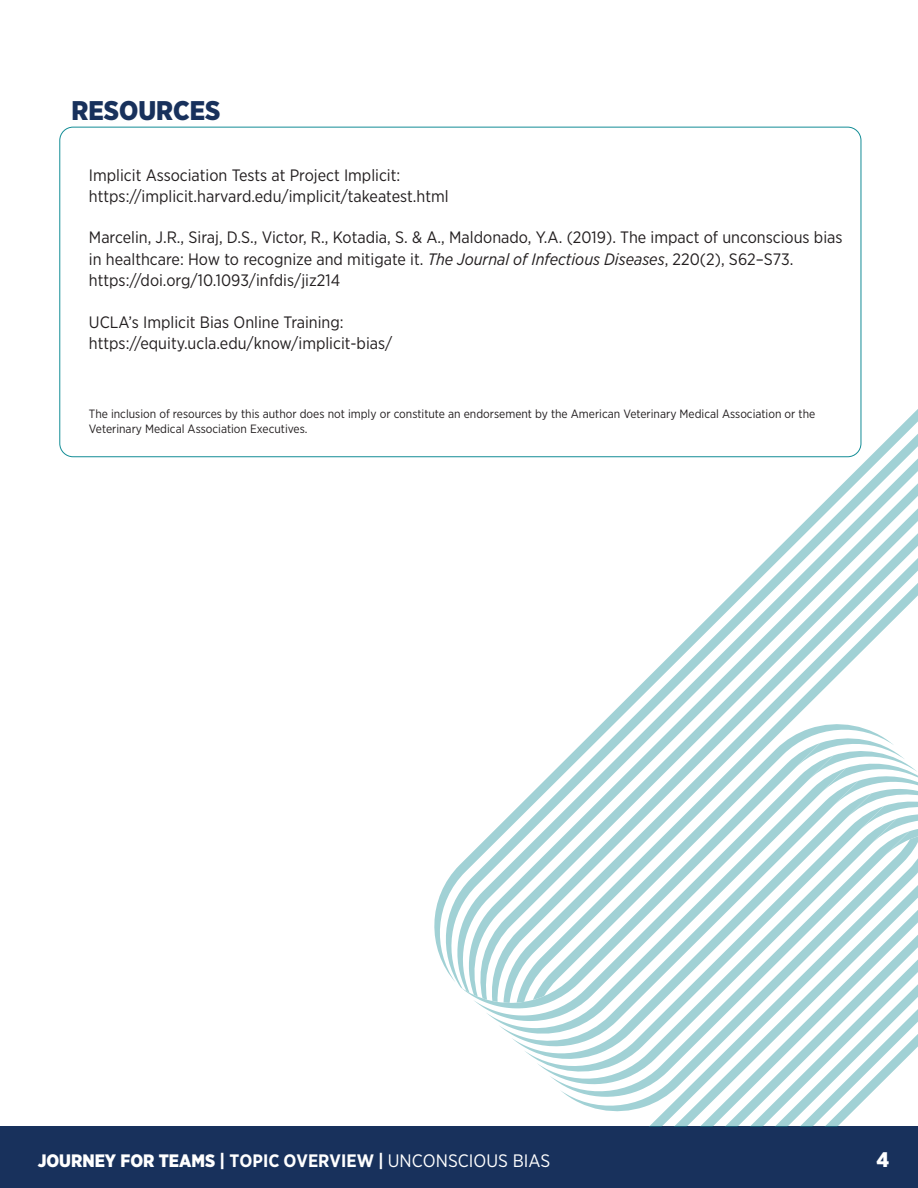
<style>
.page{position:relative;width:918px;height:1188px;background:#fff}
.page>*{position:absolute;margin:0;border:0;box-sizing:border-box;transform-origin:0 0}
.t1{font:900 27px "Gotham Narrow";color:#18315c}
.t2{font:900 21px "Gotham Narrow";color:#fff}
.t3{font:900 18px "Gotham Narrow";color:#fff}
.t4{font:16.5px/21px "Gotham Narrow";color:#231f20}
.t5{font:12px/15px "Gotham Narrow";color:#231f20}
.s1{font-style:italic}
.s2{font-weight:700}
.s3{font-weight:400}
</style>
<div class="page">
<div style="left:0;top:1127px;width:918px;height:61px;background:#18315c"></div>
<svg style="left:463px;top:441px;width:455px;height:61px"></svg>
<svg style="left:797px;top:516px;width:121px;height:13px"></svg>
<svg style="left:784px;top:529px;width:134px;height:13px"></svg>
<svg style="left:606px;top:542px;width:312px;height:177px"></svg>
<svg style="left:582px;top:719px;width:293px;height:24px"></svg>
<svg style="left:569px;top:743px;width:226px;height:13px"></svg>
<svg style="left:557px;top:756px;width:238px;height:12px"></svg>
<svg style="left:493px;top:768px;width:302px;height:64px"></svg>
<svg style="left:499px;top:781px;width:296px;height:51px"></svg>
<svg style="left:511px;top:793px;width:284px;height:39px"></svg>
<svg style="left:524px;top:806px;width:271px;height:26px"></svg>
<svg style="left:537px;top:819px;width:258px;height:13px"></svg>
<svg style="left:455px;top:833px;width:463px;height:294px"></svg>
<svg style="left:560px;top:857px;width:358px;height:259px"></svg>
<svg style="left:795px;top:733px;width:123px;height:124px"></svg>
<svg style="left:549px;top:831px;width:360px;height:271px"></svg>
<div style="left:60px;top:127px;width:801px;height:330px;background:#fff;border-radius:13px"></div>
<h1 class="t1" style="left:72px;top:92px;width:150px">RESOURCES</h1>
<p class="t4" style="left:89px;top:164px;width:361px">Implicit Association Tests at Project Implicit: https://implicit.harvard.edu/implicit/takeatest.html</p>
<p class="t4" style="left:89px;top:227px;width:755px">Marcelin, J.R., Siraj, D.S., Victor, R., Kotadia, S. &amp; A., Maldonado, Y.A. (2019). The impact of unconscious bias in healthcare: How to recognize and mitigate it. <span class="s1">The Journal of Infectious Diseases</span>, 220(2), S62–S73. https://doi.org/10.1093/infdis/jiz214</p>
<p class="t4" style="left:89px;top:311px;width:305px">UCLA’s Implicit Bias Online Training: https://equity.ucla.edu/know/implicit-bias/</p>
<p class="t5" style="left:89px;top:406px;width:728px">The inclusion of resources by this author does not imply or constitute an endorsement by the American Veterinary Medical Association or the<br>Veterinary Medical Association Executives.</p>
<p class="t3" style="left:38px;top:1149px;width:514px">JOURNEY FOR TEAMS | <span class="s2">TOPIC OVERVIEW |</span> <span class="s3">UNCONSCIOUS BIAS</span></p>
<p class="t2" style="left:877px;top:1146px;width:14px">4</p>
</div>
